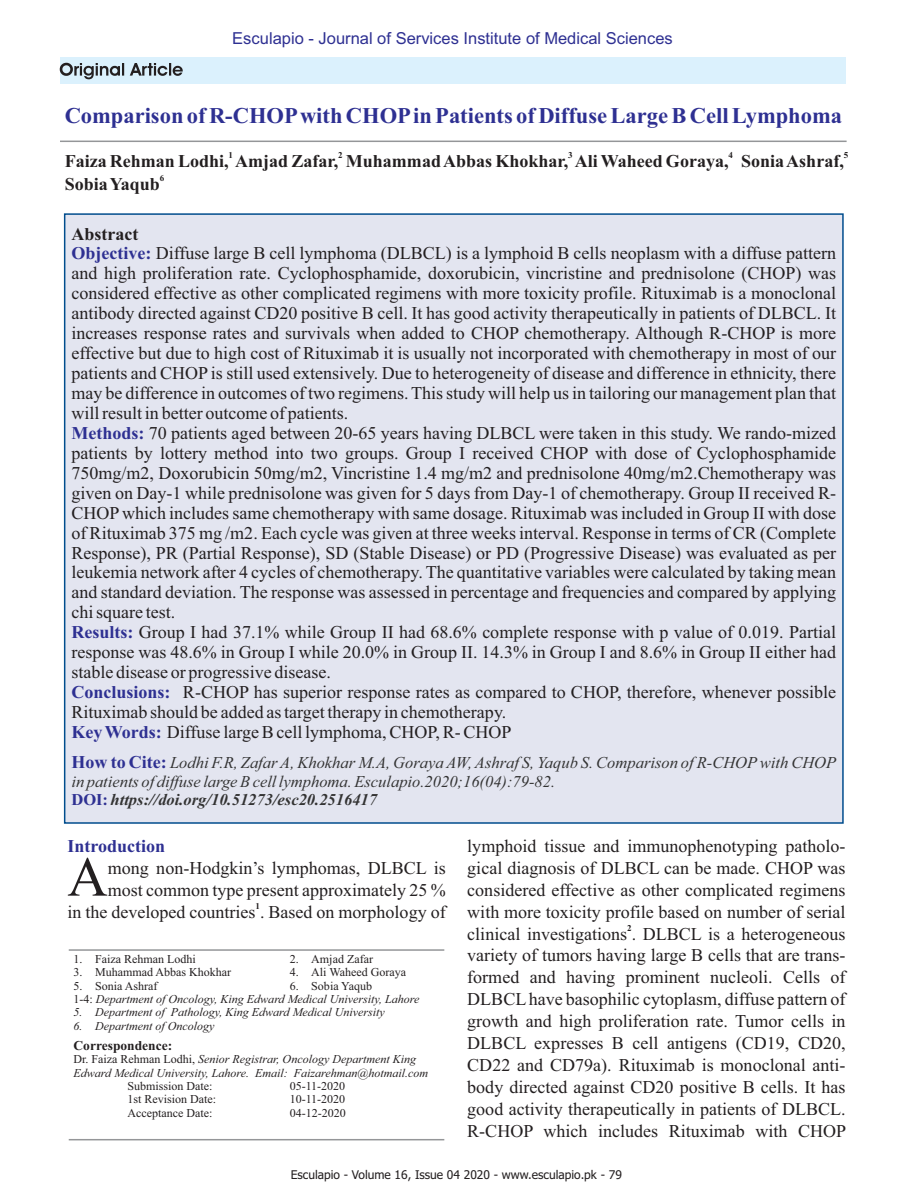
<style>
.page{position:relative;width:908px;height:1199px;background:#fff}
.page>*{position:absolute;margin:0;border:0;box-sizing:border-box;transform-origin:0 0}
.t1{font:55.95px "Times New Roman";color:#231f20}
.t2{font:700 22.5px "Times New Roman";color:#2e3092}
.t3{font:18px/20px "Times New Roman";color:#231f20}
.t4{font:700 18px "Times New Roman";color:#231f20}
.t5{font:700 18px "Times New Roman";color:#2e3092}
.t6{font:italic 16.5px/18.5px "Times New Roman";color:#333}
.t7{font:16.5px "Arial";color:#2e3092}
.t8{font:700 13.5px "Times New Roman";color:#231f20}
.t9{font:italic 12px/13.4px "Times New Roman";color:#231f20}
.t10{font:12px "Times New Roman";color:#231f20}
.t11{font:12px "Tahoma";color:#231f20}
.t12{font:700 9px "Times New Roman";color:#231f20}
.s1{font-weight:700}
.s2{font-weight:700;color:#2e3092}
.s3{font-weight:700;font-style:normal;font-size:18px;color:#2e3092}
.s4{font-weight:700;font-style:normal;color:#2e3092}
.s5{font-style:normal}
</style>
<div class="page">
<div style="left:60px;top:57px;width:785px;height:26px;background:#dbf1fd"></div>
<hr style="left:60px;top:141px;width:786px;height:1px;background:#949698">
<svg style="left:60px;top:63px;width:123px;height:16px"></svg>
<div style="left:65px;top:214px;width:777px;height:609px;background:#e3e5f0"></div>
<hr style="left:69px;top:949px;width:375px;height:2px;background:#949698">
<hr style="left:69px;top:1139px;width:375px;height:1px;background:#949698">
<p class="t7" style="left:232px;top:32px;width:442px">Esculapio - Journal of Services Institute of Medical Sciences</p>
<p class="t2" style="left:65px;top:108px;width:778px">Comparison of R-CHOPwith CHOPin Patients of Diffuse Large B Cell Lymphoma</p>
<p class="t12" style="left:228px;top:152px;width:6px">1</p>
<p class="t12" style="left:338px;top:152px;width:6px">2</p>
<p class="t12" style="left:568px;top:152px;width:6px">3</p>
<p class="t12" style="left:728px;top:152px;width:6px">4</p>
<p class="t12" style="left:843px;top:152px;width:6px">5</p>
<p class="t4" style="left:65px;top:155px;width:780px">Faiza Rehman Lodhi, Amjad Zafar, Muhammad Abbas Khokhar, Ali Waheed Goraya, Sonia Ashraf,</p>
<p class="t12" style="left:160px;top:175px;width:6px">6</p>
<p class="t4" style="left:65px;top:178px;width:97px">Sobia Yaqub</p>
<p class="t3" style="left:71px;top:225px;width:765px"><span class="s1">Abstract<br></span><span class="s2">Objective:</span> Diffuse large B cell lymphoma (DLBCL) is a lymphoid B cells neoplasm with a diffuse pattern and high proliferation rate. Cyclophosphamide, doxorubicin, vincristine and prednisolone (CHOP) was considered effective as other complicated regimens with more toxicity profile. Rituximab is a monoclonal antibody directed against CD20 positive B cell. It has good activity therapeutically in patients of DLBCL. It increases response rates and survivals when added to CHOP chemotherapy. Although R-CHOP is more effective but due to high cost of Rituximab it is usually not incorporated with chemotherapy in most of our patients and CHOP is still used extensively. Due to heterogeneity of disease and difference in ethnicity, there may be difference in outcomes of two regimens. This study will help us in tailoring our management plan that will result in better outcome of patients.<br><span class="s2">Methods:</span> 70 patients aged between 20-65 years having DLBCL were taken in this study. We rando-mized patients by lottery method into two groups. Group I received CHOP with dose of Cyclophosphamide 750mg/m2, Doxorubicin 50mg/m2, Vincristine 1.4 mg/m2 and prednisolone 40mg/m2.Chemotherapy was given on Day-1 while prednisolone was given for 5 days from Day-1 of chemotherapy. Group II received R-CHOPwhich includes same chemotherapy with same dosage. Rituximab was included in Group II with dose of Rituximab 375 mg /m2. Each cycle was given at three weeks interval. Response in terms of CR (Complete Response), PR (Partial Response), SD (Stable Disease) or PD (Progressive Disease) was evaluated as per leukemia network after 4 cycles of chemotherapy. The quantitative variables were calculated by taking mean and standard deviation. The response was assessed in percentage and frequencies and compared by applying chi square test.<br><span class="s2">Results:</span> Group I had 37.1% while Group II had 68.6% complete response with p value of 0.019. Partial response was 48.6% in Group I while 20.0% in Group II. 14.3% in Group I and 8.6% in Group II either had stable disease or progressive disease.<br><span class="s2">Conclusions:</span> R-CHOP has superior response rates as compared to CHOP, therefore, whenever possible Rituximab should be added as target therapy in chemotherapy.<br><span class="s2">Key Words:</span> Diffuse large B cell lymphoma, CHOP, R- CHOP</p>
<p class="t6" style="left:71px;top:755px;width:766px"><span class="s3">How to Cite:</span> Lodhi F.R, Zafar A, Khokhar M.A, Goraya AW, Ashraf S, Yaqub S. Comparison of R-CHOP with CHOP in patients of diffuse large B cell lymphoma. Esculapio.2020;16(04):79-82.<br><span class="s4">DOI:</span> <span class="s1">https://doi.org/10.51273/esc20.2516417</span></p>
<p class="t5" style="left:67px;top:839px;width:99px">Introduction</p>
<h1 class="t1" style="left:67px;top:857px;width:42px">A</h1>
<p class="t3" style="left:108px;top:858px;width:339px;line-height:21.9px">mong non-Hodgkin’s lymphomas, DLBCL is most common type present approximately 25 %</p>
<p class="t12" style="left:255px;top:902px;width:6px">1</p>
<p class="t3" style="left:67px;top:903px;width:379px">in the developed countries . Based on morphology of</p>
<p class="t10" style="left:73px;top:955px;width:124px">1. Faiza Rehman Lodhi</p>
<p class="t10" style="left:289px;top:955px;width:85px">2. Amjad Zafar</p>
<p class="t10" style="left:73px;top:968px;width:159px">3. Muhammad Abbas Khokhar</p>
<p class="t10" style="left:289px;top:968px;width:118px">4. Ali Waheed Goraya</p>
<p class="t10" style="left:73px;top:981px;width:85px">5. Sonia Ashraf</p>
<p class="t9" style="left:73px;top:980px;width:347px;text-indent:216px"><span class="s5">6. Sobia Yaqub<br>1-4:</span> Department of Oncology, King Edward Medical University, Lahore</p>
<p class="t9" style="left:73px;top:1007px;width:313px">5. Department of Pathology, King Edward Medical University</p>
<p class="t9" style="left:73px;top:1020px;width:142px">6. Department of Oncology</p>
<p class="t8" style="left:73px;top:1041px;width:100px">Correspondence:</p>
<p class="t9" style="left:73px;top:1054px;width:356px"><span class="s5">Dr. Faiza Rehman Lodhi,</span> Senior Registrar, Oncology Department King<br>Edward Medical University, Lahore. Email: Faizarehman@hotmail.com</p>
<p class="t10" style="left:127px;top:1082px;width:87px">Submission Date:</p>
<p class="t10" style="left:289px;top:1082px;width:57px">05-11-2020</p>
<p class="t10" style="left:127px;top:1095px;width:90px">1st Revision Date:</p>
<p class="t10" style="left:289px;top:1095px;width:57px">10-11-2020</p>
<p class="t10" style="left:127px;top:1108px;width:86px">Acceptance Date:</p>
<p class="t10" style="left:289px;top:1108px;width:57px">04-12-2020</p>
<p class="t3" style="left:467px;top:836px;width:380px;line-height:21.9px;text-align:justify">lymphoid tissue and immunophenotyping patholo&shy;gical diagnosis of DLBCL can be made. CHOP was considered effective as other complicated regimens with more toxicity profile based on number of serial</p>
<p class="t12" style="left:627px;top:924px;width:6px">2</p>
<p class="t3" style="left:467px;top:924px;width:380px;line-height:21.9px;text-align:justify">clinical investigations . DLBCL is a heterogeneous variety of tumors having large B cells that are trans&shy;formed and having prominent nucleoli. Cells of DLBCLhave basophilic cytoplasm, diffuse pattern of growth and high proliferation rate. Tumor cells in DLBCL expresses B cell antigens (CD19, CD20, CD22 and CD79a). Rituximab is monoclonal anti&shy;body directed against CD20 positive B cells. It has good activity therapeutically in patients of DLBCL.<br>R-CHOP which includes Rituximab with CHOP</p>
<p class="t11" style="left:290px;top:1169px;width:332px">Esculapio - Volume 16, Issue 04 2020 - www.esculapio.pk - 79</p>
</div>
